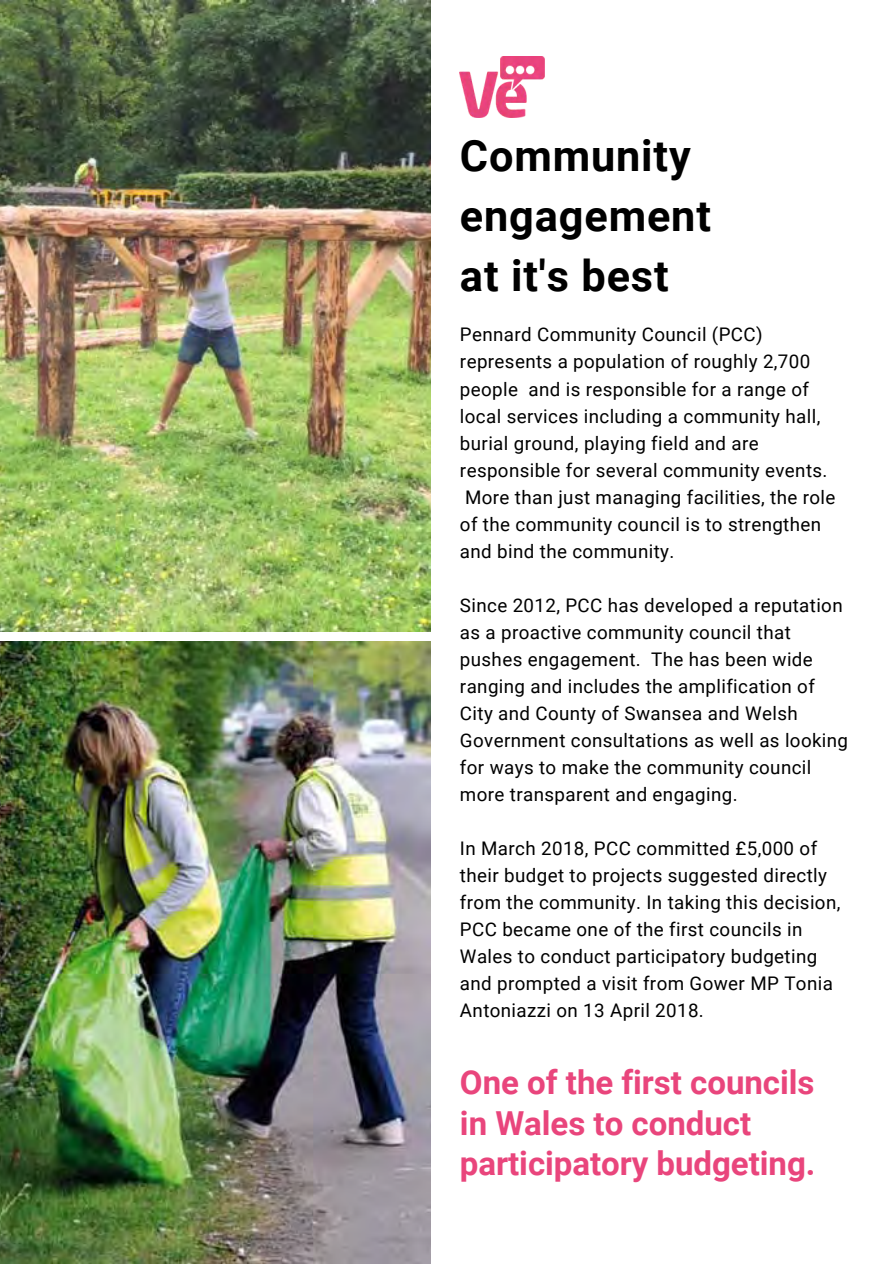
<style>
.page{position:relative;width:894px;height:1264px;background:#fff}
.page>*{position:absolute;margin:0;border:0;box-sizing:border-box;transform-origin:0 0}
.t1{font:700 43.2px/59.7px "Roboto";letter-spacing:.02em;color:#000}
.t2{font:700 33px/40.5px "Roboto";color:#e9457c}
.t3{font:18.75px/27px "Roboto";letter-spacing:.02em;color:#000}
</style>
<div class="page">
<img style="left:0;top:0;width:430px;height:632px">
<img style="left:0;top:641px;width:430px;height:622px">
<img style="left:460px;top:57px;width:84px;height:61px">
<p class="t1" style="left:460px;top:127px;width:252px">Community engagement</p>
<p class="t1" style="left:460px;top:246px;width:210px">at it's best</p>
<p class="t3" style="left:460px;top:320px;width:377px">Pennard Community Council (PCC) represents a population of roughly 2,700 people and is responsible for a range of local services including a community hall, burial ground, playing field and are responsible for several community events.<br>More than just managing facilities, the role of the community council is to strengthen and bind the community.</p>
<p class="t3" style="left:460px;top:591px;width:389px">Since 2012, PCC has developed a reputation as a proactive community council that pushes engagement. The has been wide ranging and includes the amplification of City and County of Swansea and Welsh Government consultations as well as looking for ways to make the community council more transparent and engaging.</p>
<p class="t3" style="left:460px;top:834px;width:382px">In March 2018, PCC committed £5,000 of their budget to projects suggested directly from the community. In taking this decision, PCC became one of the first councils in Wales to conduct participatory budgeting and prompted a visit from Gower MP Tonia Antoniazzi on 13 April 2018.</p>
<p class="t2" style="left:460px;top:1062px;width:357px">One of the first councils in Wales to conduct participatory budgeting.</p>
</div>
